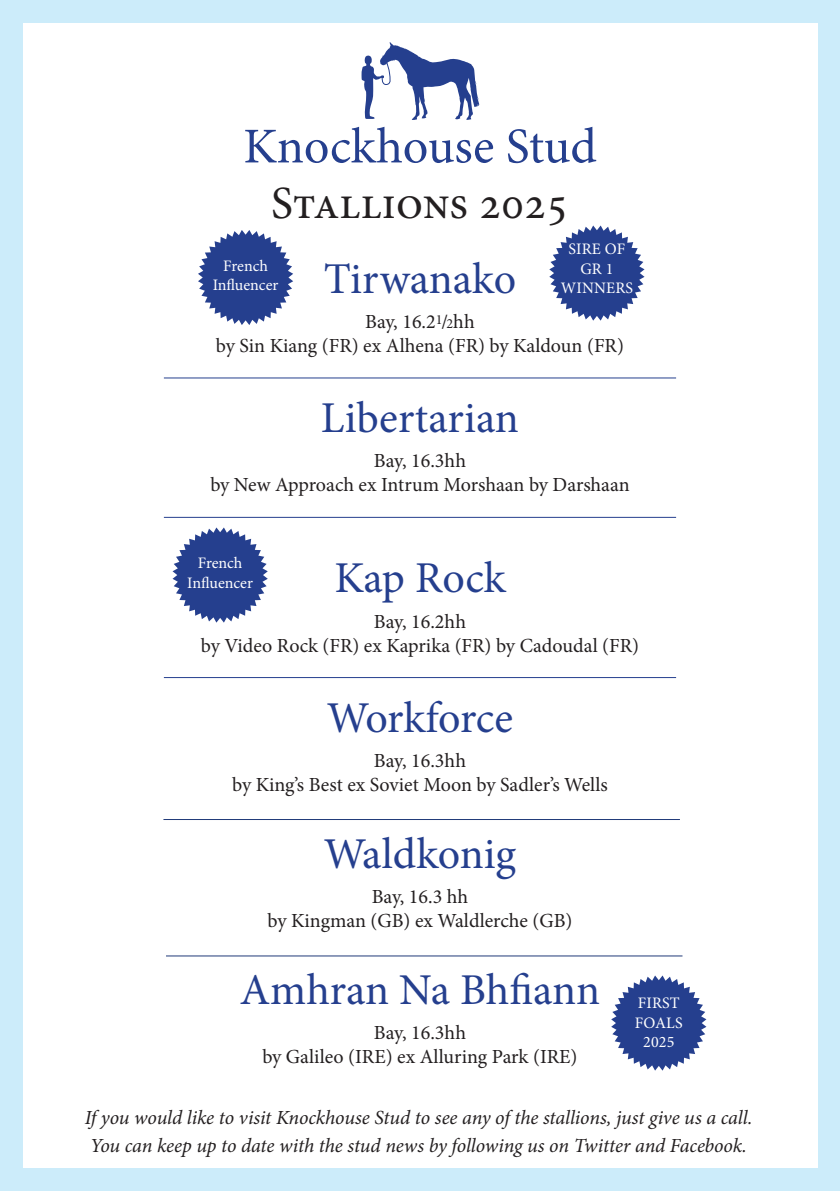
<style>
.page{position:relative;width:840px;height:1191px;background:#fff}
.page>*{position:absolute;margin:0;border:0;box-sizing:border-box;transform-origin:0 0}
.t1{font:50.2px "Minion Pro";letter-spacing:-.005em;color:#253f8e}
.t2{font:46.2px "Minion Pro";color:#231f20}
.t3{font:44px "Minion Pro";letter-spacing:-.005em;color:#253f8e}
.t4{font:20px/24px "Minion Pro";color:#231f20;text-align:center}
.t5{font:italic 20px/28px "Minion Pro";letter-spacing:-.01em;color:#231f20}
.t6{font:16px/19.2px "Minion Pro";letter-spacing:.01em;color:#fff;text-align:center}
.s1{font-size:14px}
</style>
<div class="page">
<div style="left:0;top:0;width:839px;height:1191px;background:#ccecfa"></div>
<div style="left:23px;top:23px;width:794px;height:1144px;background:#fff"></div>
<svg style="left:361px;top:42px;width:118px;height:78px"></svg>
<hr style="left:164px;top:377px;width:511px;height:1px;background:#253f8e">
<hr style="left:164px;top:517px;width:511px;height:1px;background:#253f8e">
<hr style="left:164px;top:677px;width:511px;height:1px;background:#253f8e">
<svg style="left:549px;top:225px;width:95px;height:96px"></svg>
<svg style="left:198px;top:230px;width:95px;height:95px"></svg>
<svg style="left:172px;top:527px;width:95px;height:95px"></svg>
<hr style="left:163px;top:819px;width:516px;height:1px;background:#203a79">
<hr style="left:166px;top:955px;width:516px;height:1px;background:#203a79">
<svg style="left:611px;top:975px;width:95px;height:95px"></svg>
<h1 class="t1" style="left:243px;top:113px;width:355px">Knockhouse Stud</h1>
<h2 class="t2" style="left:271px;top:172px;width:299px">Stallions 2025</h2>
<h3 class="t3" style="left:323px;top:249px;width:194px">Tirwanako</h3>
<p class="t4" style="left:216px;top:310px;width:409px">Bay, 16.2<sup>1</sup>/<span class="s1">2</span>hh<br>by Sin Kiang (FR) ex Alhena (FR) by Kaldoun (FR)</p>
<p class="t6" style="left:560px;top:240px;width:74px">SIRE OF<br>GR 1<br>WINNERS</p>
<p class="t6" style="left:212px;top:256px;width:67px">French<br>Influencer</p>
<h3 class="t3" style="left:321px;top:388px;width:199px">Libertarian</h3>
<p class="t4" style="left:210px;top:449px;width:420px">Bay, 16.3hh<br>by New Approach ex Intrum Morshaan by Darshaan</p>
<p class="t6" style="left:187px;top:554px;width:67px">French<br>Influencer</p>
<h3 class="t3" style="left:334px;top:548px;width:173px">Kap Rock</h3>
<p class="t4" style="left:201px;top:609px;width:439px">Bay, 16.2hh<br>by Video Rock (FR) ex Kaprika (FR) by Cadoudal (FR)</p>
<h3 class="t3" style="left:326px;top:688px;width:188px">Workforce</h3>
<p class="t4" style="left:232px;top:748px;width:377px">Bay, 16.3hh<br>by King’s Best ex Soviet Moon by Sadler’s Wells</p>
<h3 class="t3" style="left:323px;top:824px;width:194px">Waldkonig</h3>
<p class="t4" style="left:267px;top:884px;width:306px">Bay, 16.3 hh<br>by Kingman (GB) ex Waldlerche (GB)</p>
<h3 class="t3" style="left:240px;top:960px;width:362px">Amhran Na Bhfiann</h3>
<p class="t4" style="left:262px;top:1021px;width:316px">Bay, 16.3hh<br>by Galileo (IRE) ex Alluring Park (IRE)</p>
<p class="t6" style="left:634px;top:993px;width:49px">FIRST<br>FOALS<br>2025</p>
<p class="t5" style="left:85px;top:1103px;width:669px">If you would like to visit Knockhouse Stud to see any of the stallions, just give us a call.<br>You can keep up to date with the stud news by following us on Twitter and Facebook.</p>
</div>
